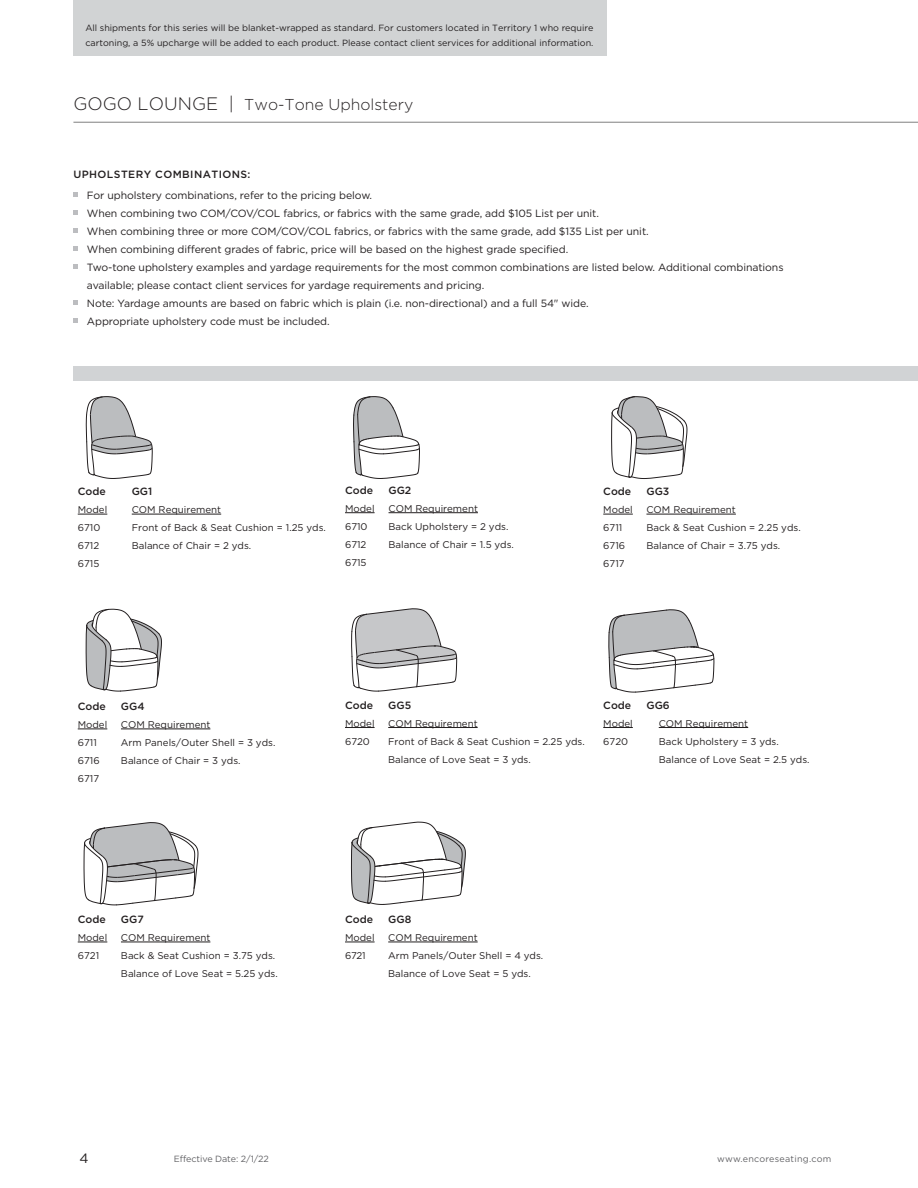
<style>
.page{position:relative;width:918px;height:1188px;background:#fff}
.page>*{position:absolute;margin:0;border:0;box-sizing:border-box;transform-origin:0 0}
.t1{font:300 15.75px "Gotham";color:#231f20}
.t2{font:13.5px "Gotham";color:#231f20}
.bullet_copy{font:10.5px/18px "Gotham";letter-spacing:-.01em;color:#231f20}
.description{font:500 10.5px "Gotham";color:#231f20}
.Left_Tabs{font:500 10.5px "Gotham";letter-spacing:.04em;color:#231f20}
.description-2{font:9.75px "Gotham";color:#231f20}
.t3{font:9px/15px "Gotham";color:#231f20}
.t4{font:9px "Gotham";letter-spacing:.015em;color:#636366}
.t5{font:9px "Gotham";letter-spacing:-.01em;color:#636366}
.s1{font-size:18px}
</style>
<div class="page">
<hr style="left:73px;top:122px;width:845px;height:1px;background:#808080">
<div style="left:73px;top:0;width:534px;height:56px;background:#d1d3d4"></div>
<hr style="left:603px;top:514px;width:30px;height:1px;background:#231f20">
<hr style="left:646px;top:514px;width:90px;height:1px;background:#231f20">
<hr style="left:345px;top:727px;width:30px;height:1px;background:#231f20">
<hr style="left:388px;top:727px;width:90px;height:1px;background:#231f20">
<svg style="left:78px;top:942px;width:29px;height:1px"></svg>
<hr style="left:121px;top:942px;width:89px;height:1px;background:#231f20">
<hr style="left:603px;top:727px;width:30px;height:1px;background:#231f20">
<hr style="left:659px;top:727px;width:89px;height:1px;background:#231f20">
<hr style="left:345px;top:942px;width:30px;height:1px;background:#231f20">
<hr style="left:388px;top:942px;width:90px;height:1px;background:#231f20">
<svg style="left:78px;top:729px;width:29px;height:1px"></svg>
<hr style="left:121px;top:729px;width:89px;height:1px;background:#231f20">
<svg style="left:86px;top:396px;width:67px;height:83px"></svg>
<hr style="left:345px;top:512px;width:30px;height:1px;background:#231f20">
<hr style="left:389px;top:512px;width:89px;height:1px;background:#231f20">
<svg style="left:78px;top:514px;width:29px;height:1px"></svg>
<hr style="left:132px;top:514px;width:89px;height:1px;background:#231f20">
<svg style="left:86px;top:609px;width:76px;height:82px"></svg>
<svg style="left:611px;top:396px;width:76px;height:83px"></svg>
<svg style="left:353px;top:396px;width:67px;height:83px"></svg>
<svg style="left:351px;top:609px;width:106px;height:82px"></svg>
<svg style="left:609px;top:610px;width:105px;height:83px"></svg>
<svg style="left:351px;top:822px;width:115px;height:83px"></svg>
<svg style="left:84px;top:822px;width:114px;height:83px"></svg>
<svg style="left:73px;top:192px;width:5px;height:4px"></svg>
<svg style="left:73px;top:210px;width:5px;height:4px"></svg>
<svg style="left:73px;top:228px;width:5px;height:4px"></svg>
<svg style="left:73px;top:246px;width:5px;height:4px"></svg>
<svg style="left:73px;top:264px;width:5px;height:4px"></svg>
<svg style="left:73px;top:300px;width:5px;height:4px"></svg>
<svg style="left:73px;top:318px;width:5px;height:4px"></svg>
<div style="left:73px;top:367px;width:845px;height:14px;background:#d1d3d5"></div>
<p class="t3" style="left:85px;top:20px;width:510px">All shipments for this series will be blanket-wrapped as standard. For customers located in Territory 1 who require cartoning, a 5% upcharge will be added to each product. Please contact client services for additional information.</p>
<p class="t1" style="left:73px;top:95px;width:341px"><span class="s1">GOGO LOUNGE |</span> Two-Tone Upholstery</p>
<p class="Left_Tabs" style="left:73px;top:167px;width:179px">UPHOLSTERY COMBINATIONS:</p>
<p class="bullet_copy" style="left:87px;top:186px;width:287px">For upholstery combinations, refer to the pricing below.</p>
<p class="bullet_copy" style="left:87px;top:204px;width:514px">When combining two COM/COV/COL fabrics, or fabrics with the same grade, add $105 List per unit.</p>
<p class="bullet_copy" style="left:87px;top:222px;width:563px">When combining three or more COM/COV/COL fabrics, or fabrics with the same grade, add $135 List per unit.</p>
<p class="bullet_copy" style="left:87px;top:240px;width:483px">When combining different grades of fabric, price will be based on the highest grade specified.</p>
<p class="bullet_copy" style="left:87px;top:258px;width:698px">Two-tone upholstery examples and yardage requirements for the most common combinations are listed below. Additional combinations available; please contact client services for yardage requirements and pricing.</p>
<p class="bullet_copy" style="left:87px;top:294px;width:503px">Note: Yardage amounts are based on fabric which is plain (i.e. non-directional) and a full 54" wide.</p>
<p class="bullet_copy" style="left:87px;top:312px;width:244px">Appropriate upholstery code must be included.</p>
<p class="description" style="left:78px;top:485px;width:30px">Code</p>
<p class="description" style="left:132px;top:485px;width:22px">GG1</p>
<p class="description-2" style="left:78px;top:503px;width:31px">Model</p>
<p class="description-2" style="left:132px;top:503px;width:91px">COM Requirement</p>
<p class="description-2" style="left:78px;top:521px;width:24px">6710</p>
<p class="description-2" style="left:132px;top:521px;width:196px">Front of Back &amp; Seat Cushion = 1.25 yds.</p>
<p class="description-2" style="left:78px;top:539px;width:23px">6712</p>
<p class="description-2" style="left:132px;top:539px;width:121px">Balance of Chair = 2 yds.</p>
<p class="description-2" style="left:78px;top:557px;width:23px">6715</p>
<p class="description" style="left:345px;top:483px;width:30px">Code</p>
<p class="description" style="left:389px;top:483px;width:24px">GG2</p>
<p class="description-2" style="left:345px;top:502px;width:31px">Model</p>
<p class="description-2" style="left:389px;top:502px;width:91px">COM Requirement</p>
<p class="description-2" style="left:345px;top:520px;width:24px">6710</p>
<p class="description-2" style="left:389px;top:520px;width:121px">Back Upholstery = 2 yds.</p>
<p class="description-2" style="left:345px;top:538px;width:23px">6712</p>
<p class="description-2" style="left:389px;top:538px;width:127px">Balance of Chair = 1.5 yds.</p>
<p class="description-2" style="left:345px;top:556px;width:23px">6715</p>
<p class="description" style="left:603px;top:485px;width:30px">Code</p>
<p class="description" style="left:646px;top:485px;width:24px">GG3</p>
<p class="description-2" style="left:603px;top:503px;width:31px">Model</p>
<p class="description-2" style="left:646px;top:503px;width:91px">COM Requirement</p>
<p class="description-2" style="left:603px;top:521px;width:21px">6711</p>
<p class="description-2" style="left:646px;top:521px;width:156px">Back &amp; Seat Cushion = 2.25 yds.</p>
<p class="description-2" style="left:603px;top:539px;width:23px">6716</p>
<p class="description-2" style="left:646px;top:539px;width:135px">Balance of Chair = 3.75 yds.</p>
<p class="description-2" style="left:603px;top:557px;width:23px">6717</p>
<p class="description" style="left:78px;top:699px;width:30px">Code</p>
<p class="description" style="left:121px;top:699px;width:25px">GG4</p>
<p class="description-2" style="left:78px;top:718px;width:31px">Model</p>
<p class="description-2" style="left:121px;top:718px;width:91px">COM Requirement</p>
<p class="description-2" style="left:78px;top:736px;width:21px">6711</p>
<p class="description-2" style="left:121px;top:736px;width:156px">Arm Panels/Outer Shell = 3 yds.</p>
<p class="description-2" style="left:78px;top:754px;width:23px">6716</p>
<p class="description-2" style="left:121px;top:754px;width:121px">Balance of Chair = 3 yds.</p>
<p class="description-2" style="left:78px;top:772px;width:23px">6717</p>
<p class="description" style="left:78px;top:912px;width:30px">Code</p>
<p class="description" style="left:121px;top:912px;width:24px">GG7</p>
<p class="description-2" style="left:78px;top:931px;width:31px">Model</p>
<p class="description-2" style="left:121px;top:931px;width:91px">COM Requirement</p>
<p class="description-2" style="left:78px;top:949px;width:23px">6721</p>
<p class="description-2" style="left:121px;top:949px;width:156px">Back &amp; Seat Cushion = 3.75 yds.</p>
<p class="description-2" style="left:121px;top:967px;width:158px">Balance of Love Seat = 5.25 yds.</p>
<p class="description" style="left:345px;top:698px;width:30px">Code</p>
<p class="description" style="left:388px;top:698px;width:25px">GG5</p>
<p class="description-2" style="left:345px;top:717px;width:31px">Model</p>
<p class="description-2" style="left:388px;top:717px;width:91px">COM Requirement</p>
<p class="description-2" style="left:345px;top:735px;width:26px">6720</p>
<p class="description-2" style="left:388px;top:735px;width:198px">Front of Back &amp; Seat Cushion = 2.25 yds.</p>
<p class="description-2" style="left:388px;top:753px;width:144px">Balance of Love Seat = 3 yds.</p>
<p class="description" style="left:603px;top:698px;width:30px">Code</p>
<p class="description" style="left:646px;top:698px;width:25px">GG6</p>
<p class="description-2" style="left:603px;top:717px;width:31px">Model</p>
<p class="description-2" style="left:659px;top:717px;width:91px">COM Requirement</p>
<p class="description-2" style="left:603px;top:735px;width:26px">6720</p>
<p class="description-2" style="left:659px;top:735px;width:122px">Back Upholstery = 3 yds.</p>
<p class="description-2" style="left:659px;top:753px;width:152px">Balance of Love Seat = 2.5 yds.</p>
<p class="description" style="left:345px;top:912px;width:30px">Code</p>
<p class="description" style="left:388px;top:912px;width:25px">GG8</p>
<p class="description-2" style="left:345px;top:931px;width:31px">Model</p>
<p class="description-2" style="left:388px;top:931px;width:91px">COM Requirement</p>
<p class="description-2" style="left:345px;top:949px;width:22px">6721</p>
<p class="description-2" style="left:388px;top:949px;width:157px">Arm Panels/Outer Shell = 4 yds.</p>
<p class="description-2" style="left:388px;top:967px;width:144px">Balance of Love Seat = 5 yds.</p>
<h2 class="t2" style="left:80px;top:1150px;width:11px">4</h2>
<p class="t5" style="left:174px;top:1153px;width:97px">Effective Date: 2/1/22</p>
<p class="t4" style="left:717px;top:1153px;width:116px">www.encoreseating.com</p>
</div>
